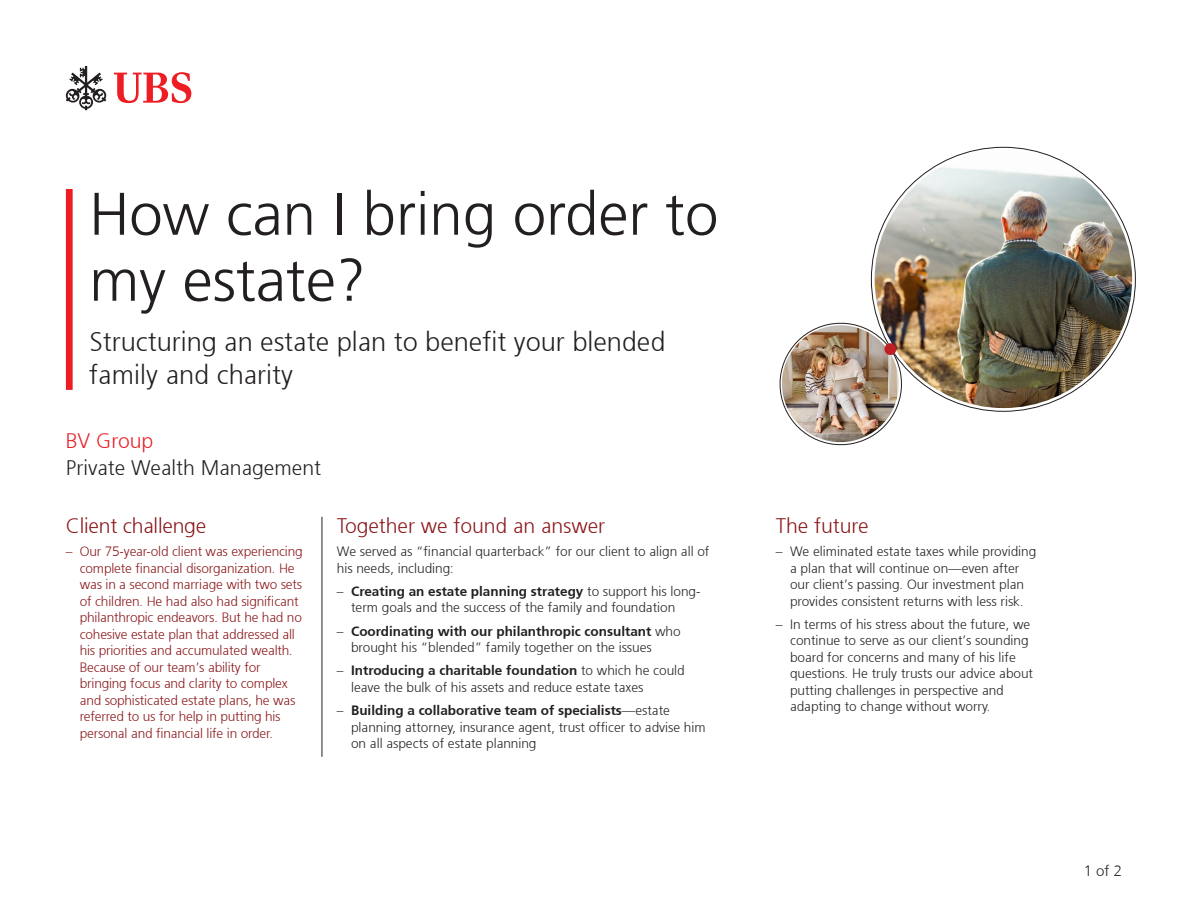
<style>
.page{position:relative;width:1188px;height:918px;background:#fff}
.page>*{position:absolute;margin:0;border:0;box-sizing:border-box;transform-origin:0 0}
.t1{font:300 60px/66px "Frutiger 45";color:#231f20}
.t2{font:300 27px/33px "Frutiger 45";color:#231f20}
.t3{font:300 21px "Frutiger 45";color:#8a1619}
.t4{font:300 21px "Frutiger 45";color:#231f20}
.t5{font:300 21px "Frutiger 45";color:#e81e24}
.t6{font:300 15px "Frutiger 45";color:#231f20}
.t7{font:300 13.5px/16.5px "Frutiger 45";color:#231f20}
.t8{font:300 13.5px/16.5px "Frutiger 45";letter-spacing:-.01em;color:#8a1619}
.s1{font-style:inherit}
</style>
<div class="page">
<svg style="left:66px;top:66px;width:40px;height:44px"></svg>
<svg style="left:114px;top:72px;width:77px;height:31px"></svg>
<hr style="left:322px;top:517px;width:1px;height:240px;background:#231f20">
<img style="left:875px;top:151px;width:257px;height:257px;border-radius:129px">
<img style="left:779px;top:318px;width:128px;height:128px">
<div style="left:66px;top:189px;width:7px;height:201px;background:#ee1d23"></div>
<h1 class="t1" style="left:89px;top:181px;width:631px">How can I bring order to my estate?</h1>
<h2 class="t2" style="left:89px;top:325px;width:578px">Structuring an estate plan to benefit your blended family and charity</h2>
<h3 class="t5" style="left:66px;top:428px;width:89px">BV Group</h3>
<h3 class="t4" style="left:66px;top:455px;width:257px">Private Wealth Management</h3>
<h3 class="t3" style="left:66px;top:514px;width:142px">Client challenge</h3>
<p class="t8" style="left:80px;top:543px;width:224px;text-indent:-14px">– Our 75-year-old client was experiencing complete financial disorganization. He was in a second marriage with two sets of children. He had also had significant philanthropic endeavors. But he had no cohesive estate plan that addressed all his priorities and accumulated wealth.<br>Because of our team’s ability for bringing focus and clarity to complex and sophisticated estate plans, he was referred to us for help in putting his personal and financial life in order.</p>
<h3 class="t3" style="left:337px;top:514px;width:270px">Together we found an answer</h3>
<p class="t7" style="left:337px;top:543px;width:374px">We served as “financial quarterback” for our client to align all of his needs, including:</p>
<p class="t7" style="left:351px;top:583px;width:351px;text-indent:-14px">– <span class="s1">Creating an estate planning strategy</span> to support his long&shy;term goals and the success of the family and foundation</p>
<p class="t7" style="left:351px;top:623px;width:331px;text-indent:-14px">– <span class="s1">Coordinating with our philanthropic consultant</span> who brought his “blended” family together on the issues</p>
<p class="t7" style="left:351px;top:662px;width:335px;text-indent:-14px">– <span class="s1">Introducing a charitable foundation</span> to which he could leave the bulk of his assets and reduce estate taxes</p>
<p class="t7" style="left:351px;top:702px;width:356px;text-indent:-14px">– <span class="s1">Building a collaborative team of specialists</span>—estate planning attorney, insurance agent, trust officer to advise him on all aspects of estate planning</p>
<h3 class="t3" style="left:776px;top:514px;width:94px">The future</h3>
<p class="t7" style="left:776px;top:543px;width:262px;text-align:center">– We eliminated estate taxes while providing a plan that will continue on—even after<br>our client’s passing. Our investment plan provides consistent returns with less risk.</p>
<p class="t7" style="left:790px;top:616px;width:245px;text-indent:-14px">– In terms of his stress about the future, we continue to serve as our client’s sounding board for concerns and many of his life questions. He truly trusts our advice about putting challenges in perspective and adapting to change without worry.</p>
<p class="t6" style="left:1084px;top:862px;width:40px">1 of 2</p>
</div>
